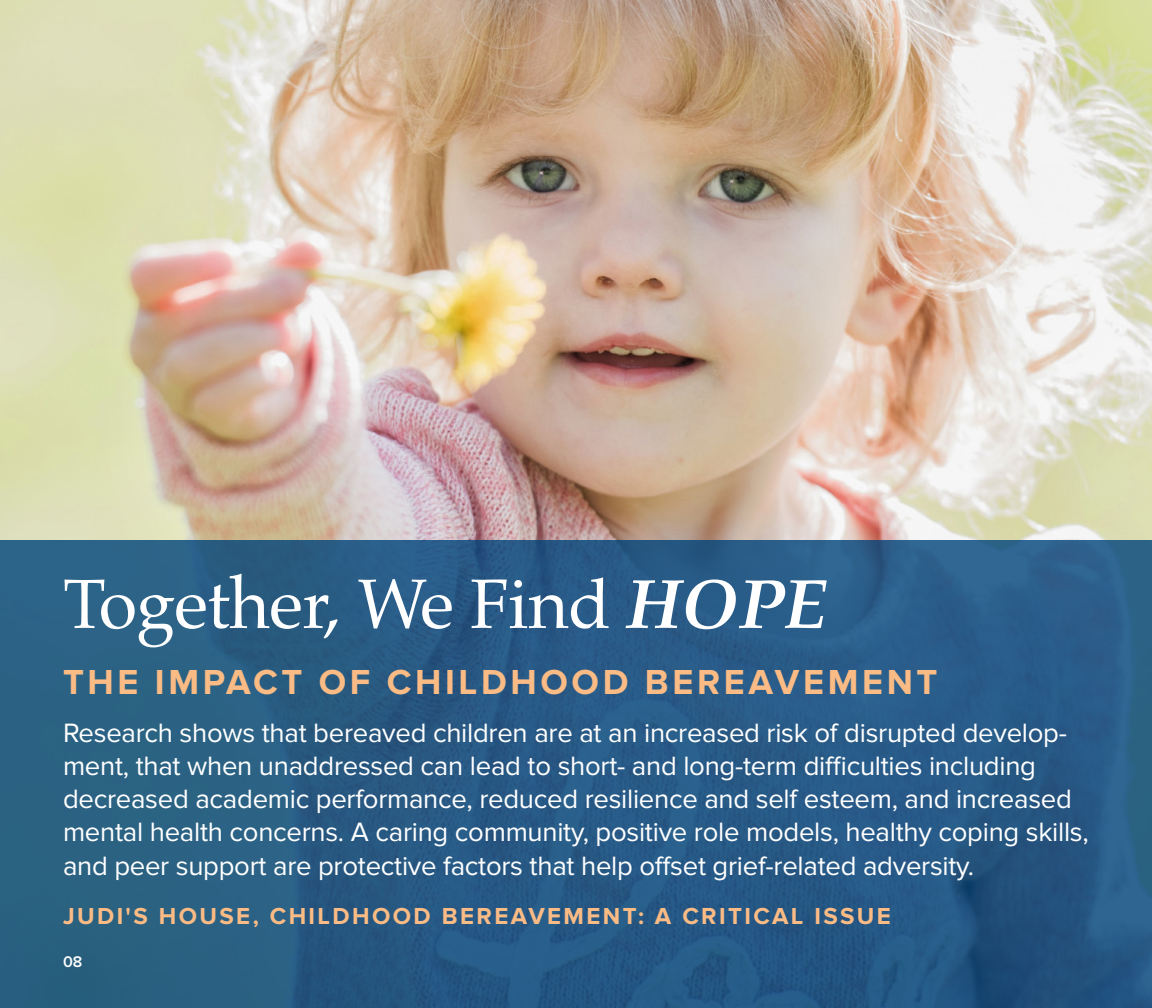
<style>
.page{position:relative;width:1152px;height:1008px;background:#fff}
.page>*{position:absolute;margin:0;border:0;box-sizing:border-box;transform-origin:0 0}
.t1{font:70px "Palatino";letter-spacing:-.01em;color:#fff}
.t2{font:700 36px "Proxima Nova";letter-spacing:.1em;color:#fbbb85}
.t3{font:27.6px/33.6px "Proxima Nova";letter-spacing:-.01em;color:#fff}
.t4{font:700 24px "Proxima Nova";letter-spacing:.1em;color:#fbbb85}
.t5{font:600 16px "Proxima Nova";color:#fff}
.s1{font-weight:700;font-style:italic}
</style>
<div class="page">
<img style="left:0;top:0;width:1152px;height:541px">
<div style="left:0;top:541px;width:1152px;height:467px;background:#295c85"></div>
<p class="t1" style="left:63px;top:546px;width:765px">Together, We Find <span class="s1">HOPE</span></p>
<p class="t2" style="left:63px;top:662px;width:876px">THE IMPACT OF CHILDHOOD BEREAVEMENT</p>
<p class="t3" style="left:63px;top:717px;width:1005px">Research shows that bereaved children are at an increased risk of disrupted develop-</p>
<p class="t3" style="left:63px;top:750px;width:975px">ment, that when unaddressed can lead to short- and long-term difficulties including</p>
<p class="t3" style="left:63px;top:783px;width:1010px">decreased academic performance, reduced resilience and self esteem, and increased</p>
<p class="t3" style="left:63px;top:816px;width:1027px">mental health concerns. A caring community, positive role models, healthy coping skills, and peer support are protective factors that help offset grief-related adversity.</p>
<p class="t4" style="left:63px;top:902px;width:829px">JUDI'S HOUSE, CHILDHOOD BEREAVEMENT: A CRITICAL ISSUE</p>
<p class="t5" style="left:63px;top:952px;width:21px">08</p>
</div>
